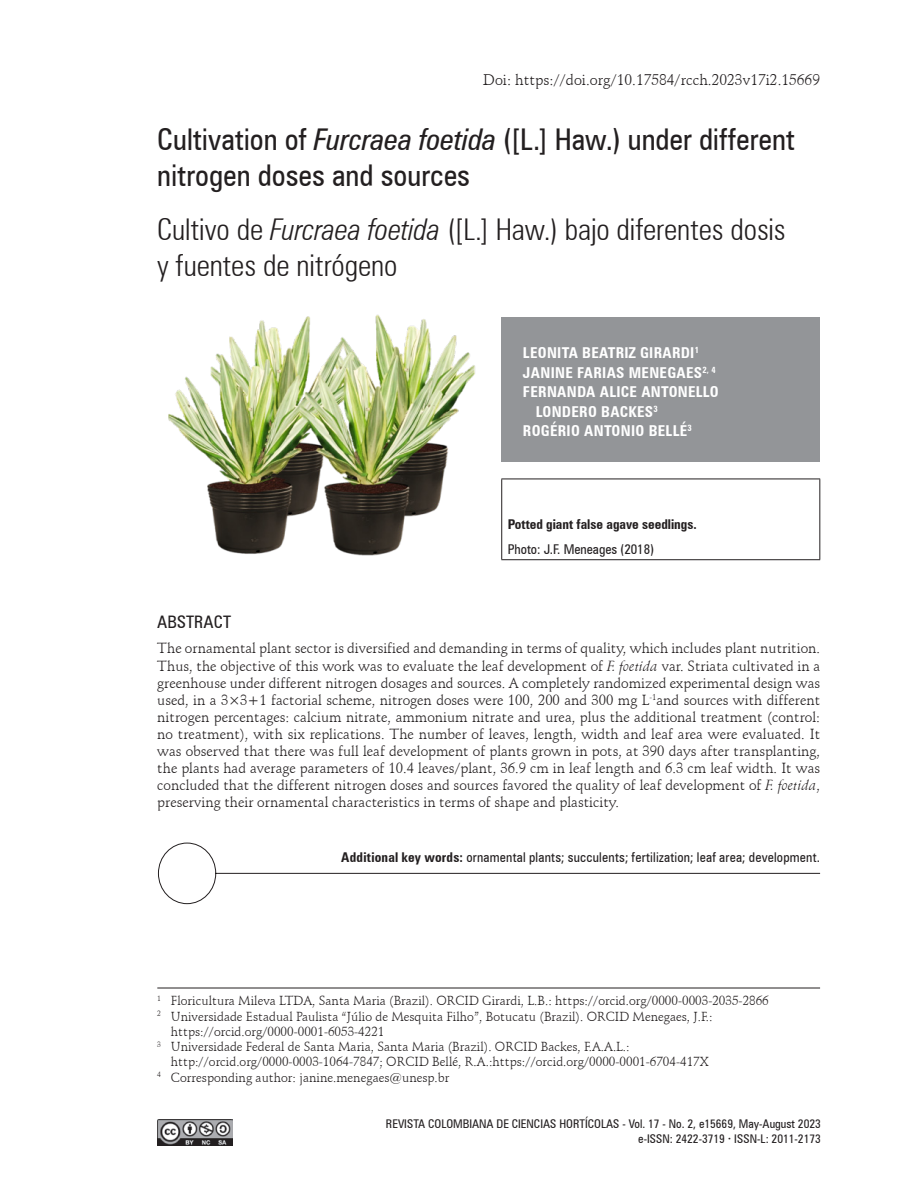
<style>
.page{position:relative;width:918px;height:1188px;background:#fff}
.page>*{position:absolute;margin:0;border:0;box-sizing:border-box;transform-origin:0 0}
._1_tituloArtículo{font:condensed 30px/36px "Zurich BT";color:#231f20}
._2_TraduccionTitulo{font:300 condensed 30px/36px "Zurich BT";letter-spacing:-.005em;color:#231f20}
._6_Resumen_abtract_T{font:condensed 17.25px "Zurich BT";color:#231f20}
._3_Autores{font:700 condensed 15px/19.5px "Zurich BT";letter-spacing:.02em;color:#fff}
._15_texto{font:15px "Schneidler BT";color:#231f20}
._7_resumen_abstract{font:14.25px/17.1px "Schneidler BT";color:#231f20;text-align:justify}
._8_Palabrasclave{font:condensed 13.5px "Zurich BT";letter-spacing:.015em;color:#231f20}
._4_pieDfoto{font:700 condensed 13.5px "Zurich BT";color:#231f20}
._5_pieDfotoCopyright{font:condensed 13.5px "Zurich BT";color:#231f20}
._11_DatosAutores_sin{font:12.75px/15.3px "Schneidler BT";color:#231f20}
._10_DatosAutores_LIN{font:12.75px "Schneidler BT";color:#231f20}
.PM_PieDepágina_1{font:condensed 12px/14.4px "Zurich BT";color:#231f20;text-align:right}
.s1{font-style:italic}
.s2{font-weight:700}
.s3{font-family:"Schneidler BT";font-weight:700;font-stretch:normal}
</style>
<div class="page">
<img style="left:157px;top:1119px;width:76px;height:26px">
<div style="left:502px;top:317px;width:318px;height:145px;background:#939598"></div>
<hr style="left:501px;top:479px;width:319px;height:1px;background:#231f20">
<hr style="left:501px;top:479px;width:1px;height:80px;background:#231f20">
<hr style="left:819px;top:479px;width:1px;height:80px;background:#231f20">
<hr style="left:501px;top:559px;width:319px;height:1px;background:#231f20">
<hr style="left:157px;top:988px;width:663px;height:1px;background:#231f20">
<img style="left:168px;top:314px;width:307px;height:241px">
<svg style="left:158px;top:842px;width:663px;height:62px"></svg>
<p class="_15_texto" style="left:483px;top:70px;width:338px">Doi: https://doi.org/10.17584/rcch.2023v17i2.15669</p>
<p class="_1_tituloArtículo" style="left:157px;top:121px;width:639px">Cultivation of <span class="s1">Furcraea foetida</span> ([L.] Haw.) under different nitrogen doses and sources</p>
<p class="_2_TraduccionTitulo" style="left:157px;top:211px;width:630px">Cultivo de <span class="s1">Furcraea foetida</span> ([L.] Haw.) bajo diferentes dosis y fuentes de nitrógeno</p>
<p class="_3_Autores" style="left:523px;top:343px;width:178px">LEONITA BEATRIZ GIRARDI<sup>1</sup></p>
<p class="_3_Autores" style="left:523px;top:363px;width:194px">JANINE FARIAS MENEGAES<sup>2,</sup> <sup>4</sup></p>
<p class="_3_Autores" style="left:536px;top:382px;width:184px;text-indent:-13px">FERNANDA ALICE ANTONELLO<br>LONDERO BACKES<sup>3</sup></p>
<p class="_3_Autores" style="left:523px;top:421px;width:170px">ROGÉRIO ANTONIO BELLÉ<sup>3</sup></p>
<p class="_4_pieDfoto" style="left:508px;top:516px;width:191px">Potted giant false agave seedlings.</p>
<p class="_5_pieDfotoCopyright" style="left:508px;top:541px;width:148px">Photo: J.F. Meneages (2018)</p>
<p class="_6_Resumen_abtract_T" style="left:157px;top:611px;width:75px">ABSTRACT</p>
<p class="_7_resumen_abstract" style="left:157px;top:640px;width:664px">The ornamental plant sector is diversified and demanding in terms of quality, which includes plant nutrition.<br>Thus, the objective of this work was to evaluate the leaf development of <span class="s1">F. foetida</span> var. Striata cultivated in a greenhouse under different nitrogen dosages and sources. A completely randomized experimental design was used, in a 3×3+1 factorial scheme, nitrogen doses were 100, 200 and 300 mg L<sup>-1</sup>and sources with different nitrogen percentages: calcium nitrate, ammonium nitrate and urea, plus the additional treatment (control: no treatment), with six replications. The number of leaves, length, width and leaf area were evaluated. It was observed that there was full leaf development of plants grown in pots, at 390 days after transplanting, the plants had average parameters of 10.4 leaves/plant, 36.9 cm in leaf length and 6.3 cm leaf width. It was concluded that the different nitrogen doses and sources favored the quality of leaf development of <span class="s1">F. foetida</span>, preserving their ornamental characteristics in terms of shape and plasticity.</p>
<p class="_8_Palabrasclave" style="left:341px;top:849px;width:480px"><span class="s2">Additional key words:</span> ornamental plants; succulents; fertilization; leaf area; development.</p>
<p class="_10_DatosAutores_LIN" style="left:157px;top:993px;width:613px"><sup>1</sup> Floricultura Mileva LTDA, Santa Maria (Brazil). ORCID Girardi, L.B.: https://orcid.org/0000-0003-2035-2866</p>
<p class="_11_DatosAutores_sin" style="left:171px;top:1008px;width:543px;text-indent:-14px"><sup>2</sup> Universidade Estadual Paulista “Júlio de Mesquita Filho”, Botucatu (Brazil). ORCID Menegaes, J.F.: https://orcid.org/0000-0001-6053-4221</p>
<p class="_11_DatosAutores_sin" style="left:171px;top:1039px;width:540px;text-indent:-14px"><sup>3</sup> Universidade Federal de Santa Maria, Santa Maria (Brazil). ORCID Backes, F.A.A.L.: http://orcid.org/0000-0003-1064-7847; ORCID Bellé, R.A.:https://orcid.org/0000-0001-6704-417X</p>
<p class="_11_DatosAutores_sin" style="left:157px;top:1070px;width:294px"><sup>4</sup> Corresponding author: janine.menegaes@unesp.br</p>
<p class="PM_PieDepágina_1" style="left:386px;top:1117px;width:436px">REVISTA COLOMBIANA DE CIENCIAS HORTÍCOLAS - Vol. 17 - No. 2, e15669, May-August 2023 e-ISSN: 2422-3719 <span class="s3">·</span> ISSN-L: 2011-2173</p>
</div>
